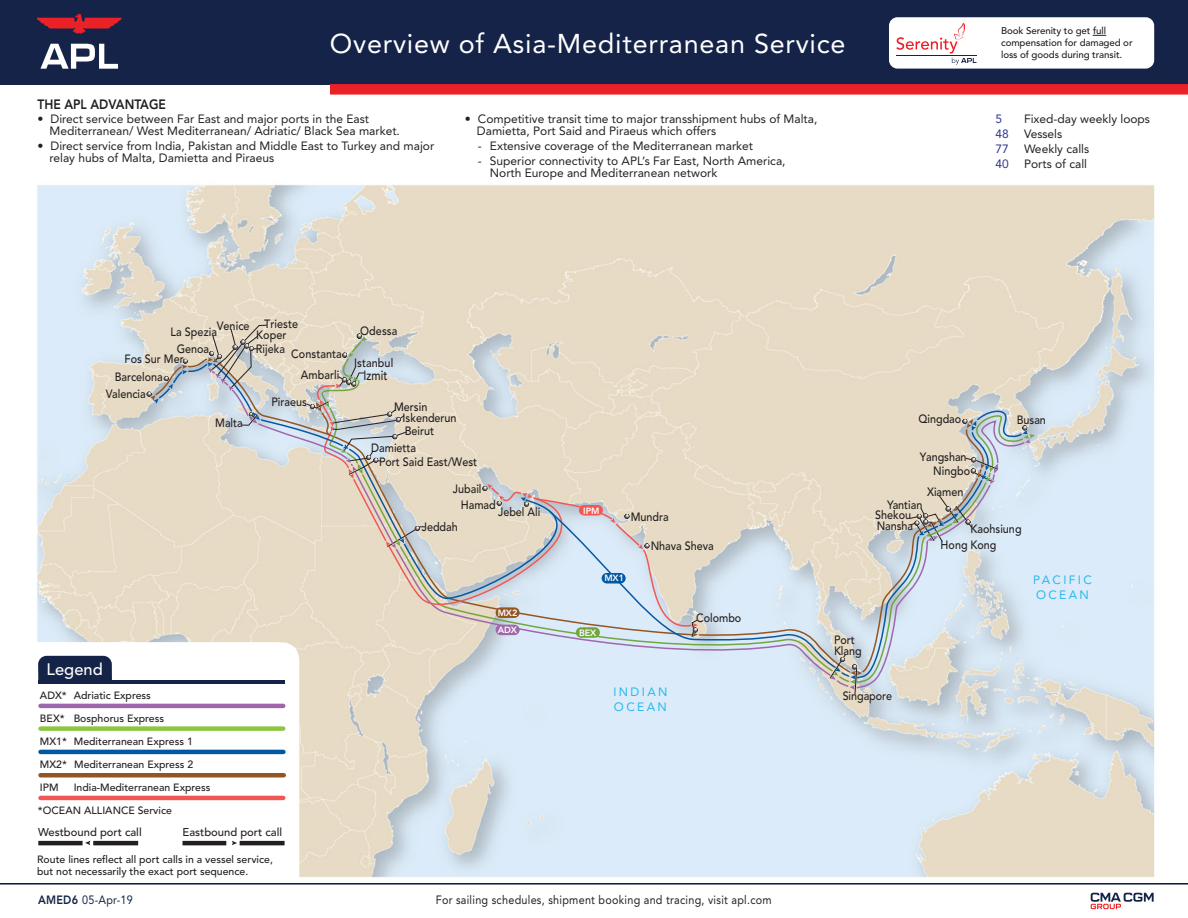
<style>
.page{position:relative;width:1188px;height:918px;background:#fff}
.page>*{position:absolute;margin:0;border:0;box-sizing:border-box;transform-origin:0 0}
.t1{font:27px "Avenir LT Std";letter-spacing:.03em;color:#fff}
.t2{font:500 16.5px "Avenir LT Std";color:#fff}
.t3{font:800 13.5px "Avenir LT Std";color:#231f20;scale:.9 1}
.t4{font:500 13.35px "Avenir LT Std";letter-spacing:.005em;color:#231f20;scale:.81 1}
.t5{font:12px/12px "Avenir LT Std";color:#231f20}
.t6{font:500 12px/10.6px "Avenir LT Std";color:#231f20;scale:.9 1}
.t7{font:12px "Avenir LT Std";letter-spacing:.025em;color:#221f1f;scale:.9 1}
.t8{font:12px/15px "Avenir LT Std";letter-spacing:.2em;color:#29b7eb}
.t9{font:12px "Avenir LT Std";letter-spacing:.025em;color:#142347;scale:.9 1}
.t10{font:12px "Avenir LT Std";color:#2f358f}
.t11{font:500 11.25px "Avenir LT Std";color:#231f20}
.t12{font:500 10.5px/12px "Avenir LT Std";color:#231f20}
.t13{font:500 9.75px/12px "Avenir LT Std";letter-spacing:-.01em;color:#231f20}
.t14{font:800 9px/17.5px "Avenir LT Std";letter-spacing:-.01em;color:#fff}
.s1{font-weight:800}
</style>
<div class="page">
<img style="left:14px;top:84px;width:1141px;height:826px">
<div style="left:0;top:0;width:1188px;height:84px;background:#142347"></div>
<div style="left:330px;top:84px;width:858px;height:11px;background:#ea2127"></div>
<svg style="left:1091px;top:893px;width:63px;height:16px"></svg>
<hr style="left:0;top:883px;width:1188px;height:2px;background:#091739">
<svg style="left:37px;top:14px;width:85px;height:20px"></svg>
<svg style="left:40px;top:44px;width:78px;height:25px"></svg>
<svg style="left:1079px;top:260px;width:8px;height:6px"></svg>
<svg style="left:64px;top:475px;width:28px;height:1px"></svg>
<svg style="left:27px;top:642px;width:272px;height:238px"></svg>
<div style="left:41px;top:726px;width:242px;height:5px;background:#8ec641"></div>
<hr style="left:41px;top:796px;width:242px;height:4px;background:#f15854">
<hr style="left:41px;top:704px;width:242px;height:4px;background:#9f67ab">
<hr style="left:41px;top:750px;width:242px;height:4px;background:#0058a2">
<hr style="left:41px;top:773px;width:243px;height:4px;background:#935523">
<hr style="left:183px;top:841px;width:43px;height:4px;background:#231f20">
<hr style="left:38px;top:841px;width:45px;height:4px;background:#231f20">
<hr style="left:93px;top:841px;width:45px;height:4px;background:#231f20">
<svg style="left:85px;top:841px;width:5px;height:4px"></svg>
<hr style="left:240px;top:841px;width:45px;height:4px;background:#231f20">
<svg style="left:232px;top:841px;width:5px;height:4px"></svg>
<hr style="left:38px;top:680px;width:247px;height:3px;background:#142347">
<div style="left:38px;top:656px;width:74px;height:24px;background:#142347"></div>
<svg style="left:147px;top:325px;width:888px;height:370px;background:#ddd9cf"></svg>
<div style="left:889px;top:17px;width:265px;height:52px;background:#fff;border-radius:9px"></div>
<svg style="left:896px;top:23px;width:81px;height:42px"></svg>
<svg style="left:1093px;top:35px;width:13px;height:1px"></svg>
<h1 class="t1" style="left:330px;top:28px;width:517px">Overview of Asia-Mediterranean Service</h1>
<p class="t3" style="left:37px;top:96px;width:144px">THE APL ADVANTAGE</p>
<p class="t5" style="left:49px;top:113px;width:352px;text-indent:-12px">• Direct service between Far East and major ports in the East<br>Mediterranean/ West Mediterranean/ Adriatic/ Black Sea market.</p>
<p class="t5" style="left:49px;top:140px;width:386px;text-indent:-12px">• Direct service from India, Pakistan and Middle East to Turkey and major relay hubs of Malta, Damietta and Piraeus</p>
<p class="t5" style="left:477px;top:113px;width:342px;text-indent:-12px">• Competitive transit time to major transshipment hubs of Malta,<br>Damietta, Port Said and Piraeus which offers</p>
<p class="t5" style="left:478px;top:140px;width:277px">- Extensive coverage of the Mediterranean market</p>
<p class="t5" style="left:490px;top:155px;width:297px;text-indent:-12px">- Superior connectivity to APL’s Far East, North America,<br>North Europe and Mediterranean network</p>
<p class="t13" style="left:1001px;top:25px;width:133px">Book Serenity to get full compensation for damaged or loss of goods during transit.</p>
<p class="t10" style="left:996px;top:112px;width:8px">5</p>
<p class="t5" style="left:1024px;top:113px;width:128px">Fixed-day weekly loops</p>
<p class="t10" style="left:996px;top:127px;width:15px">48</p>
<p class="t5" style="left:1024px;top:128px;width:40px">Vessels</p>
<p class="t10" style="left:996px;top:142px;width:15px">77</p>
<p class="t5" style="left:1024px;top:143px;width:67px">Weekly calls</p>
<p class="t10" style="left:996px;top:157px;width:15px">40</p>
<p class="t5" style="left:1024px;top:158px;width:65px">Ports of call</p>
<p class="t6" style="left:264px;top:319px;width:39px">Trieste</p>
<p class="t6" style="left:217px;top:321px;width:38px">Venice</p>
<p class="t6" style="left:170px;top:327px;width:53px">La Spezia</p>
<p class="t6" style="left:256px;top:329px;width:36px;line-height:13.6px">Koper<br>Rijeka</p>
<p class="t6" style="left:125px;top:343px;width:96px;text-indent:52px">Genoa<br>Fos Sur Mer</p>
<p class="t6" style="left:106px;top:369px;width:65px;line-height:17px;text-indent:9px">Barcelona<br>Valencia</p>
<p class="t6" style="left:291px;top:349px;width:58px">Constanta</p>
<p class="t6" style="left:301px;top:370px;width:44px">Ambarli</p>
<p class="t6" style="left:272px;top:396px;width:41px">Piraeus</p>
<p class="t6" style="left:215px;top:418px;width:32px">Malta</p>
<p class="t6" style="left:360px;top:326px;width:43px">Odessa</p>
<p class="t6" style="left:354px;top:358px;width:45px">Istanbul</p>
<p class="t4" style="left:363px;top:368px;width:31px">Izmit</p>
<p class="t6" style="left:403px;top:401px;width:62px;line-height:11.2px;text-indent:-8px">Mersin<br>Iskenderun</p>
<p class="t6" style="left:379px;top:457px;width:110px">Port Said East/West</p>
<p class="t6" style="left:405px;top:426px;width:34px">Beirut</p>
<p class="t6" style="left:371px;top:443px;width:52px">Damietta</p>
<p class="t6" style="left:453px;top:483px;width:33px">Jubail</p>
<p class="t6" style="left:461px;top:500px;width:40px">Hamad</p>
<p class="t6" style="left:498px;top:507px;width:48px">Jebel Ali</p>
<p class="t6" style="left:422px;top:522px;width:42px">Jeddah</p>
<h2 class="t2" style="left:47px;top:660px;width:58px">Legend</h2>
<p class="t14" style="left:498px;top:604px;width:21px">MX2<br>ADX</p>
<p class="t14" style="left:583px;top:502px;width:18px">IPM</p>
<p class="t6" style="left:631px;top:512px;width:44px">Mundra</p>
<p class="t6" style="left:651px;top:541px;width:72px">Nhava Sheva</p>
<p class="t14" style="left:604px;top:570px;width:21px">MX1</p>
<p class="t14" style="left:579px;top:624px;width:19px">BEX</p>
<p class="t6" style="left:696px;top:613px;width:52px">Colombo</p>
<p class="t6" style="left:918px;top:414px;width:49px">Qingdao</p>
<p class="t6" style="left:1017px;top:415px;width:34px">Busan</p>
<p class="t6" style="left:920px;top:452px;width:54px">Yangshan</p>
<p class="t6" style="left:933px;top:465px;width:42px">Ningbo</p>
<p class="t6" style="left:927px;top:487px;width:42px">Xiamen</p>
<p class="t6" style="left:887px;top:499px;width:41px">Yantian</p>
<p class="t6" style="left:875px;top:510px;width:44px">Shekou<br>Nansha</p>
<p class="t6" style="left:971px;top:524px;width:58px">Kaohsiung</p>
<p class="t6" style="left:941px;top:540px;width:64px">Hong Kong</p>
<p class="t8" style="left:1033px;top:572px;width:60px">PACIFIC<br>OCEAN</p>
<p class="t6" style="left:834px;top:635px;width:32px">Port<br>Klang</p>
<p class="t12" style="left:40px;top:690px;width:112px">ADX* Adriatic Express</p>
<p class="t12" style="left:40px;top:736px;width:154px">MX1* Mediterranean Express 1</p>
<p class="t12" style="left:40px;top:759px;width:155px">MX2* Mediterranean Express 2</p>
<p class="t12" style="left:40px;top:712px;width:126px">BEX* Bosphorus Express</p>
<p class="t12" style="left:40px;top:782px;width:20px">IPM</p>
<p class="t12" style="left:74px;top:782px;width:138px">India-Mediterranean Express</p>
<p class="t12" style="left:38px;top:804px;width:136px">*OCEAN ALLIANCE Service</p>
<p class="t11" style="left:38px;top:826px;width:105px">Westbound port call</p>
<p class="t11" style="left:183px;top:826px;width:101px">Eastbound port call</p>
<p class="t12" style="left:37px;top:854px;width:237px">Route lines reflect all port calls in a vessel service, but not necessarily the exact port sequence.</p>
<p class="t8" style="left:613px;top:685px;width:56px">INDIAN<br>OCEAN</p>
<p class="t9" style="left:38px;top:893px;width:107px"><span class="s1">AMED6</span> 05-Apr-19</p>
<p class="t7" style="left:436px;top:893px;width:375px">For sailing schedules, shipment booking and tracing, visit apl.com</p>
<p class="t6" style="left:843px;top:691px;width:56px">Singapore</p>
</div>
